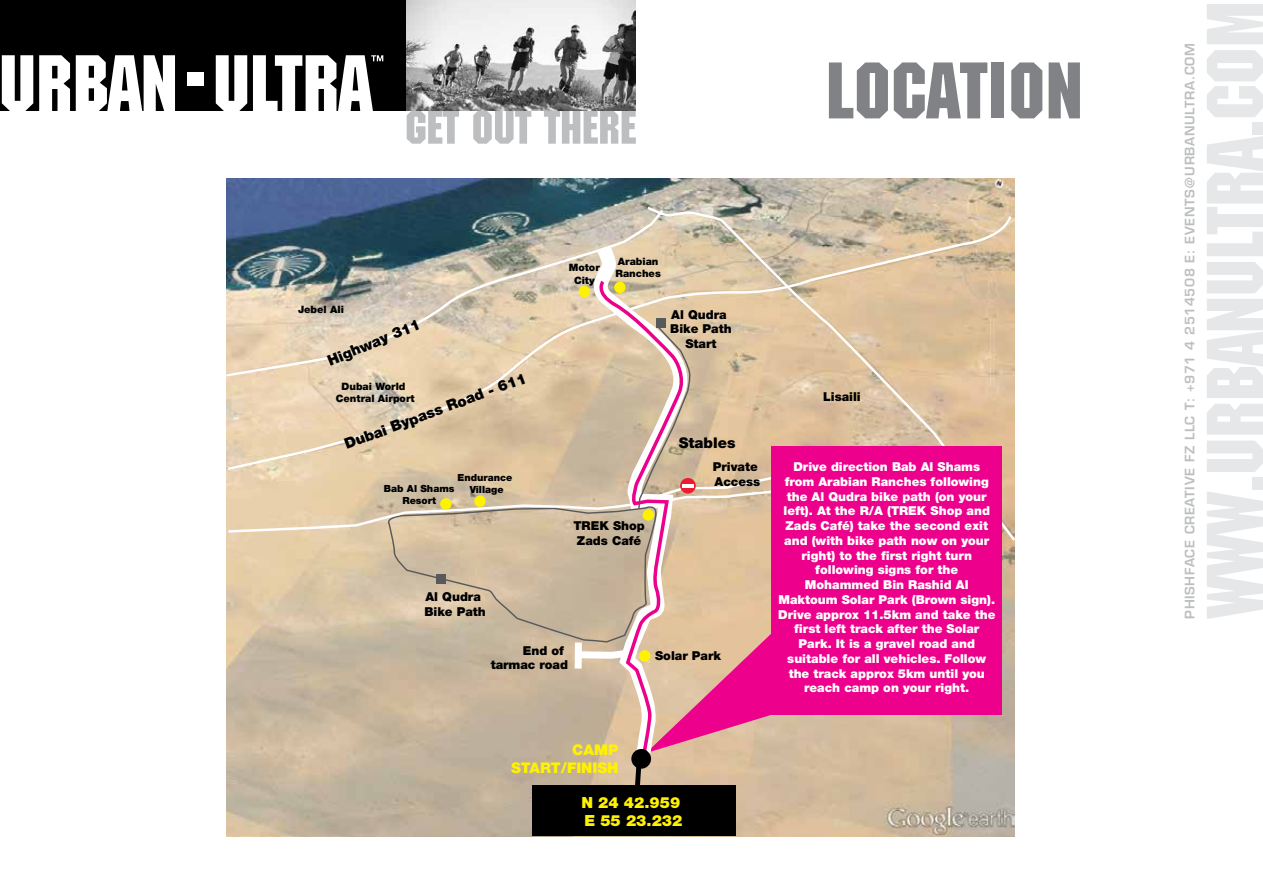
<style>
.page{position:relative;width:1263px;height:893px;background:#fff}
.page>*{position:absolute;margin:0;border:0;box-sizing:border-box;transform-origin:0 0}
.t1{font:78.3px "Machine";letter-spacing:-.01em;color:#e6e7e8}
.t2{font:78px "Machine";color:#808285}
.t3{font:900 15.3px/18.5px "Helvetica Neue";color:#fff200}
.t4{font:900 14.7px "Helvetica Neue";color:#000}
.t5{font:900 14.7px/17.7px "Helvetica Neue";color:#fff200;text-align:right}
.t6{font:600 12.75px "Eurostile";letter-spacing:.05em;color:#bcbec0}
.t7{font:900 12.3px/14.7px "Helvetica Neue";color:#fff;text-align:center}
.t8{font:900 12.3px/14.7px "Helvetica Neue";color:#000}
.t9{font:900 10.2px/12.1px "Helvetica Neue";color:#000;text-align:center}
.t10{font:900 9.9px/11.9px "Helvetica Neue";color:#000;text-align:center}
</style>
<div class="page">
<div style="left:0;top:0;width:407px;height:111px;background:#000"></div>
<svg style="left:2px;top:55px;width:31px;height:56px"></svg>
<svg style="left:39px;top:55px;width:31px;height:56px"></svg>
<svg style="left:76px;top:55px;width:99px;height:56px"></svg>
<div style="left:187px;top:73px;width:16px;height:13px;background:#fff"></div>
<svg style="left:216px;top:55px;width:31px;height:56px"></svg>
<svg style="left:253px;top:55px;width:130px;height:56px"></svg>
<svg style="left:407px;top:111px;width:52px;height:33px"></svg>
<svg style="left:473px;top:111px;width:58px;height:33px"></svg>
<svg style="left:544px;top:110px;width:92px;height:34px"></svg>
<img style="left:407px;top:0;width:228px;height:111px">
<img style="left:227px;top:179px;width:787px;height:657px">
<div style="left:532px;top:786px;width:203px;height:50px;background:#000"></div>
<img style="left:226px;top:208px;width:419px;height:70px">
<svg style="left:585px;top:235px;width:60px;height:43px"></svg>
<svg style="left:645px;top:205px;width:370px;height:338px"></svg>
<div style="left:772px;top:446px;width:230px;height:268px;background:#ec008c"></div>
<svg style="left:226px;top:278px;width:561px;height:525px"></svg>
<h2 class="t2" style="left:825px;top:46px;width:259px">LOCATION</h2>
<p class="t9" style="left:298px;top:304px;width:47px">Jebel Ali</p>
<p class="t4" style="left:325px;top:353px;width:101px;rotate:-22deg">Highway 311</p>
<p class="t4" style="left:342px;top:436px;width:194px;rotate:-20deg">Dubai Bypass Road - 611</p>
<p class="t9" style="left:336px;top:380px;width:80px">Dubai World<br>Central Airport</p>
<p class="t10" style="left:457px;top:471px;width:56px">Endurance<br>Village</p>
<p class="t10" style="left:384px;top:483px;width:72px">Bab Al Shams<br>Resort</p>
<p class="t8" style="left:424px;top:590px;width:63px">Al Qudra<br>Bike Path</p>
<p class="t9" style="left:569px;top:262px;width:33px">Motor<br>City</p>
<p class="t9" style="left:615px;top:255px;width:47px;text-align:left">Arabian<br>Ranches</p>
<p class="t8" style="left:670px;top:307px;width:63px;text-align:center">Al Qudra<br>Bike Path<br>Start</p>
<p class="t8" style="left:573px;top:518px;width:73px">TREK Shop<br>Zads Café</p>
<p class="t4" style="left:679px;top:434px;width:58px">Stables</p>
<p class="t8" style="left:713px;top:459px;width:49px">Private<br>Access</p>
<p class="t8" style="left:491px;top:643px;width:79px;text-indent:32px">End of tarmac road</p>
<p class="t8" style="left:655px;top:648px;width:68px">Solar Park</p>
<p class="t8" style="left:823px;top:389px;width:39px">Lisaili</p>
<p class="t7" style="left:778px;top:459px;width:219px">Drive direction Bab Al Shams from Arabian Ranches following the Al Qudra bike path (on your left). At the R/A (TREK Shop and<br>Zads Café) take the second exit and (with bike path now on your right) to the first right turn following signs for the<br>Mohammed Bin Rashid Al<br>Maktoum Solar Park (Brown sign).<br>Drive approx 11.5km and take the first left track after the Solar<br>Park. It is a gravel road and suitable for all vehicles. Follow the track approx 5km until you reach camp on your right.</p>
<p class="t5" style="left:511px;top:741px;width:109px">CAMP<br>START/FINISH</p>
<p class="t3" style="left:581px;top:793px;width:103px">N 24 42.959<br>E 55 23.232</p>
<p class="t6" style="left:1182px;top:619px;width:577px;rotate:-90deg">PHISHFACE CREATIVE FZ LLC T: +971 4 2514508 E: EVENTS@URBANULTRA.COM</p>
<h1 class="t1" style="left:1190px;top:618px;width:619px;rotate:-90deg">www.urbanultra.com</h1>
</div>
